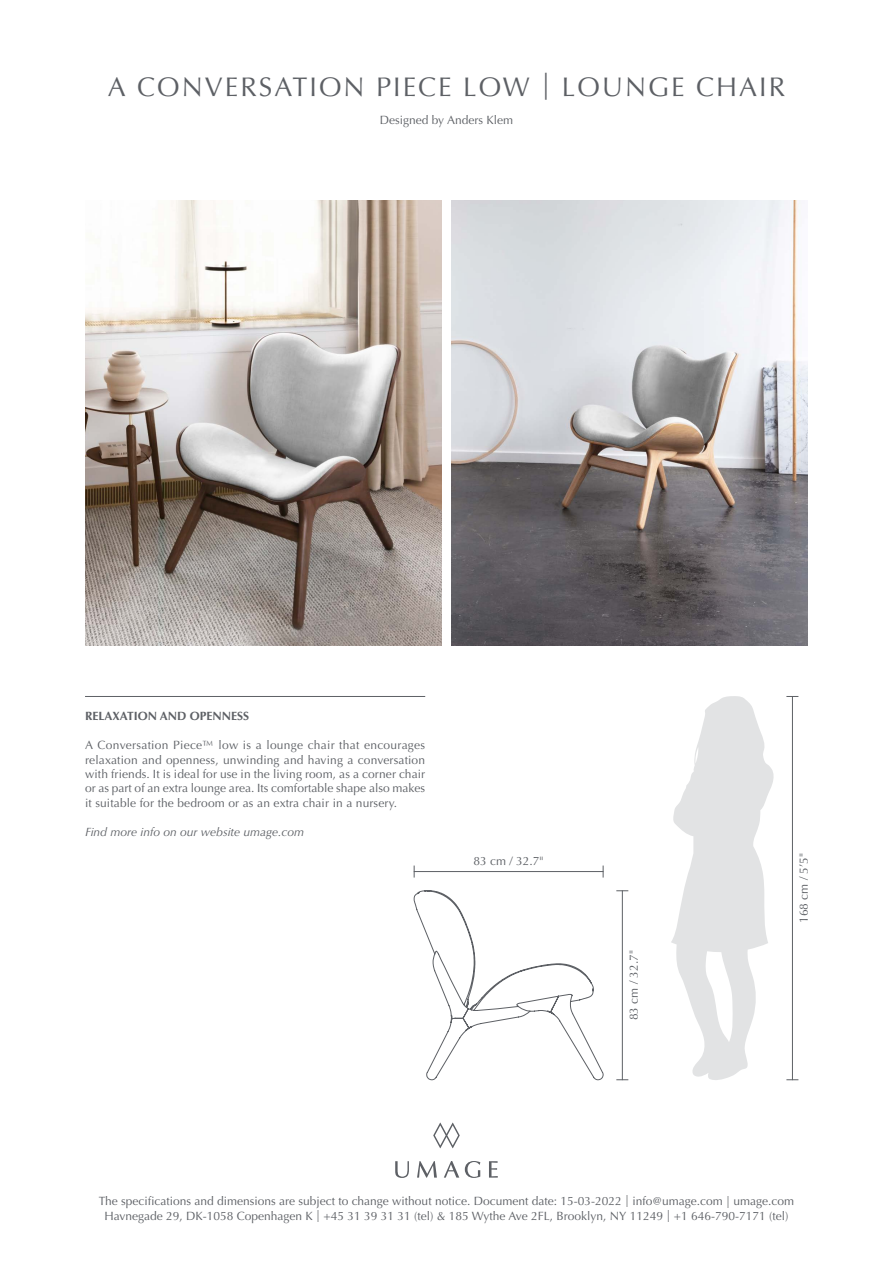
<style>
.page{position:relative;width:893px;height:1263px;background:#fff}
.page>*{position:absolute;margin:0;border:0;box-sizing:border-box;transform-origin:0 0}
.t1{font:27px "Optima LT Std";letter-spacing:.075em;color:#5d6065}
.t2{font:12px/14.4px "Optima LT Std";color:#5d6065;text-align:center}
.t3{font:italic 12px "Optima LT Std";color:#5d6065}
.t4{font:700 12px "Optima LT Std";color:#5d6065}
</style>
<div class="page">
<svg style="left:489px;top:1161px;width:9px;height:16px"></svg>
<svg style="left:433px;top:1123px;width:27px;height:25px"></svg>
<svg style="left:395px;top:1161px;width:14px;height:17px"></svg>
<svg style="left:417px;top:1161px;width:20px;height:16px"></svg>
<svg style="left:444px;top:1161px;width:15px;height:16px"></svg>
<svg style="left:465px;top:1161px;width:15px;height:17px"></svg>
<img style="left:85px;top:200px;width:356px;height:446px">
<hr style="left:792px;top:696px;width:1px;height:384px;background:#5d6065">
<svg style="left:671px;top:696px;width:103px;height:384px"></svg>
<img style="left:452px;top:200px;width:356px;height:446px">
<hr style="left:85px;top:696px;width:340px;height:1px;background:#5d6065">
<hr style="left:414px;top:871px;width:189px;height:1px;background:#5d6065">
<svg style="left:603px;top:865px;width:1px;height:12px"></svg>
<hr style="left:622px;top:890px;width:1px;height:190px;background:#5d6065">
<svg style="left:616px;top:890px;width:12px;height:1px"></svg>
<svg style="left:413px;top:890px;width:191px;height:190px"></svg>
<h1 class="t1" style="left:108px;top:71px;width:679px">A CONVERSATION PIECE LOW | LOUNGE CHAIR</h1>
<p class="t2" style="left:380px;top:113px;width:135px">Designed by Anders Klem</p>
<p class="t4" style="left:85px;top:709px;width:166px">RELAXATION AND OPENNESS</p>
<p class="t2" style="left:85px;top:738px;width:342px;text-align:justify">A Conversation Piece™ low is a lounge chair that encourages relaxation and openness, unwinding and having a conversation with friends. It is ideal for use in the living room, as a corner chair or as part of an extra lounge area. Its comfortable shape also makes it suitable for the bedroom or as an extra chair in a nursery.</p>
<p class="t3" style="left:85px;top:824px;width:221px">Find more info on our website umage.com</p>
<p class="t2" style="left:474px;top:854px;width:72px">83 cm / 32.7"</p>
<p class="t2" style="left:627px;top:1020px;width:72px;rotate:-90deg">83 cm / 32.7"</p>
<p class="t2" style="left:797px;top:923px;width:72px;rotate:-90deg">168 cm / 5’5"</p>
<p class="t2" style="left:99px;top:1194px;width:697px;line-height:15px">The specifications and dimensions are subject to change without notice. Document date: 15-03-2022 | info@umage.com | umage.com<br>Havnegade 29, DK-1058 Copenhagen K | +45 31 39 31 31 (tel) &amp; 185 Wythe Ave 2FL, Brooklyn, NY 11249 | +1 646-790-7171 (tel)</p>
</div>
